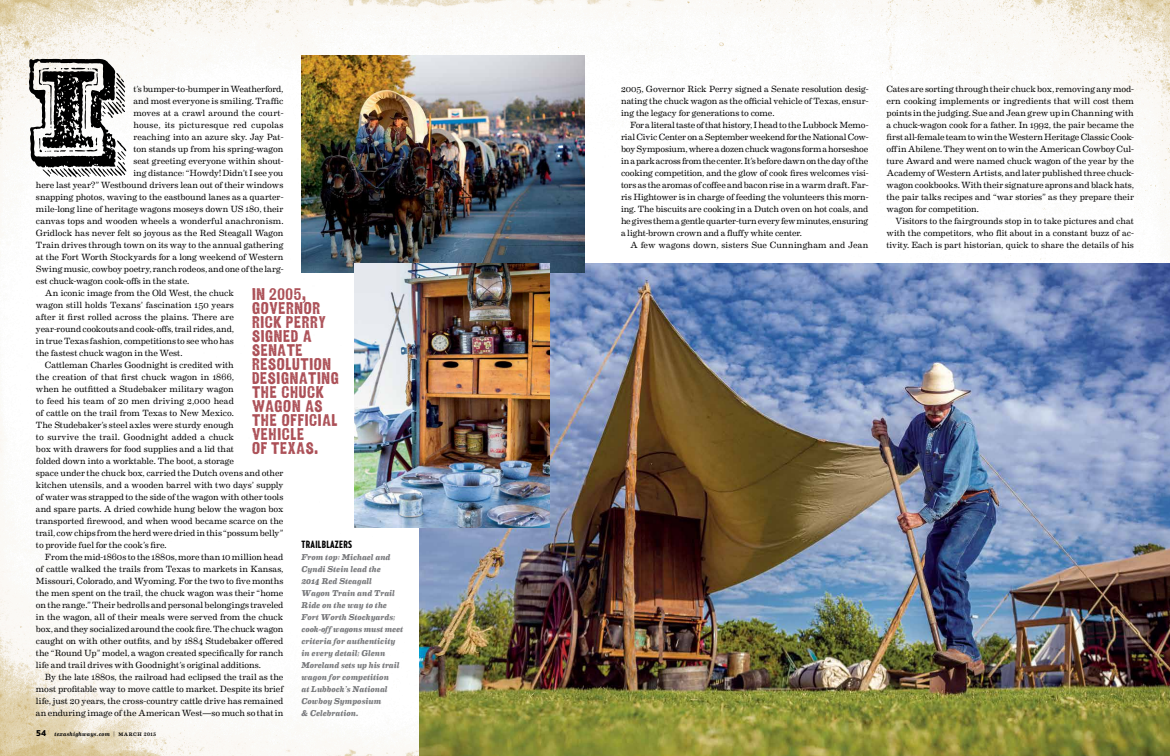
<style>
.page{position:relative;width:1170px;height:756px;background:#fff}
.page>*{position:absolute;margin:0;border:0;box-sizing:border-box;transform-origin:0 0}
.t1{font:168.9px "Clifford Eight WF";color:#000}
.t2{font:17px/14px "Asphaltum WF";letter-spacing:.04em;color:#ac5057}
.t3{font:900 10px "Verlag Compressed";letter-spacing:.03em;color:#000}
.t4{font:9px/12px "Eames Century Modern";letter-spacing:-.005em;color:#000;text-align:justify}
.t5{font:9px "Eames Century Modern";letter-spacing:-.025em;color:#000}
.t6{font:italic 700 8.5px/12px "Eames Century Modern";color:#77787b}
.t7{font:italic 500 6px "Eames Century Modern";letter-spacing:.035em;color:#000}
.s1{font-family:"Verlag";font-weight:900;font-style:normal;font-size:8px}
.s2{font-family:"Verlag";font-weight:300;font-style:normal;font-size:5.5px}
.s3{font-style:normal;font-size:5px}
</style>
<div class="page">
<img style="left:0;top:0;width:1170px;height:756px">
<img style="left:419px;top:264px;width:751px;height:492px">
<img style="left:302px;top:56px;width:283px;height:216px">
<img style="left:355px;top:264px;width:195px;height:264px">
<h1 class="t1" style="left:25px;top:57px;width:99px">I</h1>
<p class="t5" style="left:133px;top:82px;width:152px">t’s bumper-to-bumper in Weatherford,</p>
<p class="t4" style="left:133px;top:94px;width:152px">and most everyone is smiling. Traffic</p>
<p class="t4" style="left:133px;top:106px;width:152px">moves at a crawl around the court-</p>
<p class="t4" style="left:133px;top:118px;width:152px">house, its picturesque red cupolas</p>
<p class="t4" style="left:133px;top:130px;width:152px">reaching into an azure sky. Jay Pat-</p>
<p class="t4" style="left:133px;top:142px;width:152px">ton stands up from his spring-wagon</p>
<p class="t4" style="left:133px;top:154px;width:152px">seat greeting everyone within shout-</p>
<p class="t4" style="left:133px;top:166px;width:152px">ing distance: “Howdy! Didn’t I see you</p>
<p class="t4" style="left:36px;top:178px;width:249px">here last year?” Westbound drivers lean out of their windows</p>
<p class="t4" style="left:36px;top:190px;width:249px">snapping photos, waving to the eastbound lanes as a quarter-</p>
<p class="t4" style="left:36px;top:202px;width:249px">mile-long line of heritage wagons moseys down US 180, their</p>
<p class="t4" style="left:36px;top:214px;width:249px">canvas tops and wooden wheels a wonderful anachronism.</p>
<p class="t4" style="left:36px;top:226px;width:249px">Gridlock has never felt so joyous as the Red Steagall Wagon</p>
<p class="t4" style="left:36px;top:238px;width:249px">Train drives through town on its way to the annual gathering</p>
<p class="t4" style="left:36px;top:250px;width:249px">at the Fort Worth Stockyards for a long weekend of Western</p>
<p class="t4" style="left:36px;top:262px;width:249px">Swing music, cowboy poetry, ranch rodeos, and one of the larg-</p>
<p class="t4" style="left:36px;top:274px;width:155px">est chuck-wagon cook-offs in the state.</p>
<p class="t4" style="left:45px;top:286px;width:191px">An iconic image from the Old West, the chuck</p>
<p class="t4" style="left:36px;top:298px;width:200px">wagon still holds Texans’ fascination 150 years</p>
<p class="t4" style="left:36px;top:310px;width:199px">after it first rolled across the plains. There are</p>
<p class="t4" style="left:36px;top:322px;width:199px">year-round cookouts and cook-offs, trail rides, and,</p>
<p class="t4" style="left:36px;top:334px;width:199px">in true Texas fashion, competitions to see who has</p>
<p class="t4" style="left:36px;top:346px;width:148px">the fastest chuck wagon in the West.</p>
<p class="t4" style="left:45px;top:358px;width:190px">Cattleman Charles Goodnight is credited with</p>
<p class="t4" style="left:36px;top:370px;width:200px">the creation of that first chuck wagon in 1866,</p>
<p class="t4" style="left:36px;top:382px;width:199px">when he outfitted a Studebaker military wagon</p>
<p class="t4" style="left:36px;top:394px;width:200px">to feed his team of 20 men driving 2,000 head</p>
<p class="t4" style="left:36px;top:406px;width:199px">of cattle on the trail from Texas to New Mexico.</p>
<p class="t4" style="left:36px;top:418px;width:199px">The Studebaker’s steel axles were sturdy enough</p>
<p class="t4" style="left:36px;top:430px;width:200px">to survive the trail. Goodnight added a chuck</p>
<p class="t4" style="left:36px;top:442px;width:200px">box with drawers for food supplies and a lid that</p>
<p class="t4" style="left:36px;top:454px;width:199px">folded down into a worktable. The boot, a storage</p>
<p class="t4" style="left:36px;top:466px;width:249px">space under the chuck box, carried the Dutch ovens and other</p>
<p class="t4" style="left:36px;top:478px;width:249px">kitchen utensils, and a wooden barrel with two days’ supply</p>
<p class="t4" style="left:36px;top:490px;width:249px">of water was strapped to the side of the wagon with other tools</p>
<p class="t4" style="left:36px;top:502px;width:249px">and spare parts. A dried cowhide hung below the wagon box</p>
<p class="t4" style="left:36px;top:514px;width:249px">transported firewood, and when wood became scarce on the</p>
<p class="t4" style="left:36px;top:526px;width:249px">trail, cow chips from the herd were dried in this “possum belly”</p>
<p class="t4" style="left:36px;top:538px;width:132px">to provide fuel for the cook’s fire.</p>
<p class="t4" style="left:45px;top:550px;width:240px">From the mid-1860s to the 1880s, more than 10 million head</p>
<p class="t4" style="left:36px;top:562px;width:249px">of cattle walked the trails from Texas to markets in Kansas,</p>
<p class="t4" style="left:36px;top:574px;width:249px">Missouri, Colorado, and Wyoming. For the two to five months</p>
<p class="t4" style="left:36px;top:586px;width:249px">the men spent on the trail, the chuck wagon was their “home</p>
<p class="t4" style="left:36px;top:598px;width:249px">on the range.” Their bedrolls and personal belongings traveled</p>
<p class="t4" style="left:36px;top:610px;width:249px">in the wagon, all of their meals were served from the chuck</p>
<p class="t4" style="left:36px;top:622px;width:249px">box, and they socialized around the cook fire. The chuck wagon</p>
<p class="t4" style="left:36px;top:634px;width:249px">caught on with other outfits, and by 1884 Studebaker offered</p>
<p class="t4" style="left:36px;top:646px;width:249px">the “Round Up” model, a wagon created specifically for ranch</p>
<p class="t4" style="left:36px;top:658px;width:227px">life and trail drives with Goodnight’s original additions.</p>
<p class="t4" style="left:45px;top:670px;width:240px">By the late 1880s, the railroad had eclipsed the trail as the</p>
<p class="t4" style="left:36px;top:682px;width:249px">most profitable way to move cattle to market. Despite its brief</p>
<p class="t4" style="left:36px;top:694px;width:249px">life, just 20 years, the cross-country cattle drive has remained</p>
<p class="t4" style="left:36px;top:706px;width:249px">an enduring image of the American West—so much so that in</p>
<h2 class="t2" style="left:252px;top:288px;width:88px">IN 2005,<br>GOVERNOR<br>RICK PERRY<br>SIGNED A<br>SENATE<br>RESOLUTION<br>DESIGNATING<br>THE CHUCK<br>WAGON AS<br>THE OFFICIAL<br>VEHICLE<br>OF TEXAS.</h2>
<p class="t3" style="left:302px;top:537px;width:52px">TRAILBLAZERS</p>
<p class="t6" style="left:302px;top:550px;width:103px">From top: Michael and<br>Cyndi Stein lead the<br>2014 Red Steagall<br>Wagon Train and Trail<br>Ride on the way to the<br>Fort Worth Stockyards; cook-off wagons must meet criteria for authenticity in every detail; Glenn<br>Moreland sets up his trail wagon for competition<br>at Lubbock’s National<br>Cowboy Symposium<br>&amp; Celebration.</p>
<p class="t7" style="left:36px;top:729px;width:122px"><span class="s1">54</span> texashighways.com <span class="s2">|</span> <span class="s3">MARCH 2015</span></p>
<p class="t4" style="left:621px;top:82px;width:249px">2005, Governor Rick Perry signed a Senate resolution desig&shy;nating the chuck wagon as the official vehicle of Texas, ensur&shy;ing the legacy for generations to come.</p>
<p class="t4" style="left:621px;top:118px;width:249px;text-indent:9px">For a literal taste of that history, I head to the Lubbock Memo&shy;rial Civic Center on a September weekend for the National Cow&shy;boy Symposium, where a dozen chuck wagons form a horseshoe in a park across from the center. It’s before dawn on the day of the cooking competition, and the glow of cook fires welcomes visi&shy;tors as the aromas of coffee and bacon rise in a warm draft. Far&shy;ris Hightower is in charge of feeding the volunteers this morn&shy;ing. The biscuits are cooking in a Dutch oven on hot coals, and he gives them a gentle quarter-turn every few minutes, ensuring a light-brown crown and a fluffy white center.</p>
<p class="t4" style="left:630px;top:238px;width:240px">A few wagons down, sisters Sue Cunningham and Jean</p>
<p class="t4" style="left:886px;top:82px;width:249px">Cates are sorting through their chuck box, removing any mod&shy;ern cooking implements or ingredients that will cost them points in the judging. Sue and Jean grew up in Channing with a chuck-wagon cook for a father. In 1992, the pair became the first all-female team to win the Western Heritage Classic Cook&shy;off in Abilene. They went on to win the American Cowboy Cul&shy;ture Award and were named chuck wagon of the year by the Academy of Western Artists, and later published three chuck&shy;wagon cookbooks. With their signature aprons and black hats, the pair talks recipes and “war stories” as they prepare their wagon for competition.</p>
<p class="t4" style="left:886px;top:214px;width:249px;text-indent:9px">Visitors to the fairgrounds stop in to take pictures and chat with the competitors, who flit about in a constant buzz of ac&shy;tivity. Each is part historian, quick to share the details of his</p>
</div>
